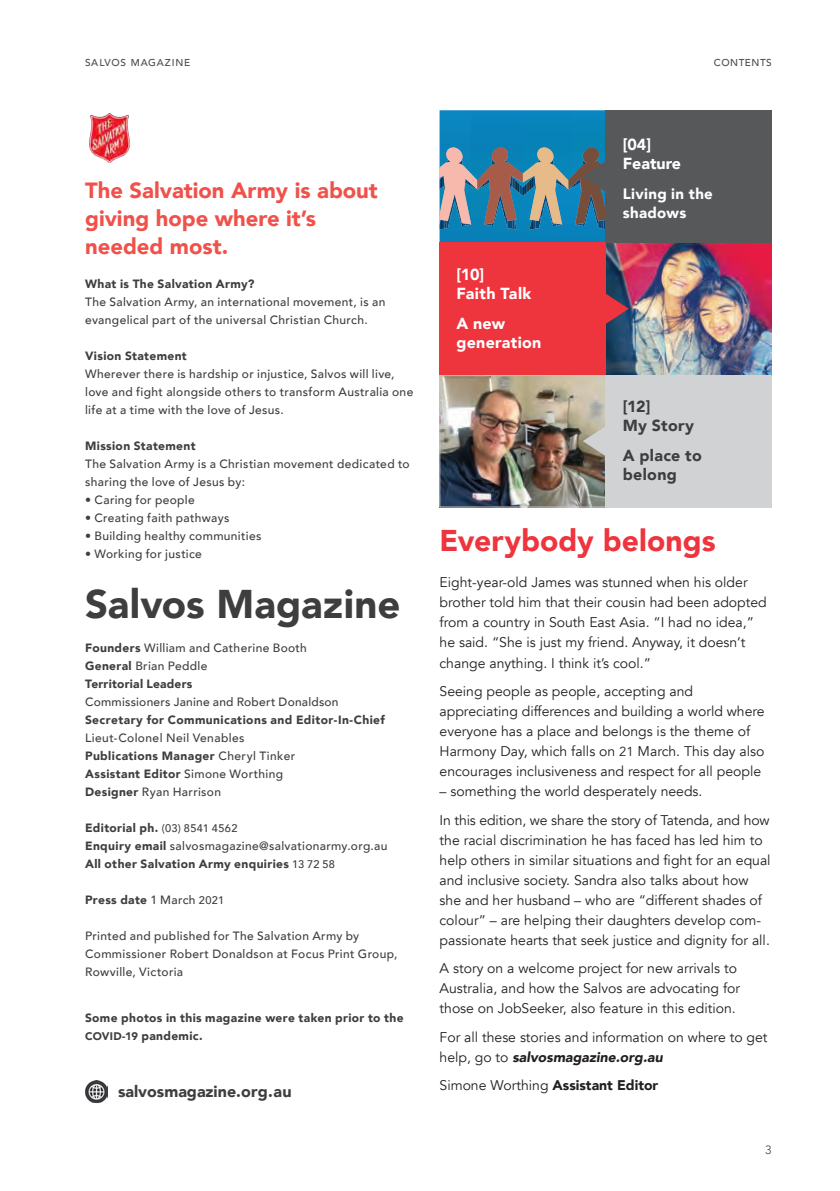
<style>
.page{position:relative;width:840px;height:1191px;background:#fff}
.page>*{position:absolute;margin:0;border:0;box-sizing:border-box;transform-origin:0 0}
.t1{font:900 40px "Avenir";color:#3e3e3f}
.Gotham_bold_Heading{font:900 30px "Avenir";color:#ee343d}
.writeoff{font:900 22px/28px "Avenir";color:#f0514a}
.Gotham_Book_Body_Tex{font:900 16px/19px "Avenir";letter-spacing:.01em;color:#3e3e3f}
.Gotham_Book_Body_Tex-2{font:900 16px/19px "Avenir";letter-spacing:.01em;color:#fff}
.Gotham_Book_Body_Tex-3{font:900 15px/19px "Avenir";letter-spacing:.025em;color:#fff}
.Body_Welcome{font:14px/20px "Avenir";color:#231f20}
.Body_Welcome-2{font:900 14px "Avenir";color:#231f20}
.Editorial_Details{font:500 12px/18px "Avenir";letter-spacing:.03em;color:#3e3e3f}
.Editorial_Details-2{font:900 12px/18px "Avenir";letter-spacing:.03em;color:#3e3e3f}
.t2{font:12px "Avenir";color:#4b4c4d}
.Page_name_-_Right{font:500 10px "Avenir";letter-spacing:.08em;color:#4b4c4d}
.Page_name_-_Right-2{font:500 10px "Avenir";letter-spacing:.06em;color:#4b4c4d}
.s1{font-size:13px}
.s2{font-weight:900;font-style:italic}
.s3{font-weight:400}
.s4{font-weight:900}
.s5{font-weight:500}
.s6{font-weight:500;font-size:11px}
.s7{font-size:11px}
</style>
<div class="page">
<img style="left:89px;top:113px;width:41px;height:49px">
<img style="left:85px;top:1080px;width:22px;height:22px">
<img style="left:605px;top:243px;width:166px;height:132px">
<img style="left:441px;top:377px;width:162px;height:128px">
<div style="left:439px;top:375px;width:166px;height:132px;border:1px solid #c7c8ca"></div>
<div style="left:439px;top:243px;width:166px;height:132px;background:#ee343d"></div>
<div style="left:605px;top:375px;width:166px;height:132px;background:#d1d2d4"></div>
<div style="left:605px;top:110px;width:166px;height:133px;background:#57585a"></div>
<svg style="left:605px;top:293px;width:23px;height:31px"></svg>
<svg style="left:582px;top:426px;width:23px;height:30px"></svg>
<svg style="left:439px;top:110px;width:166px;height:133px;background:#4282a0"></svg>
<p class="Page_name_-_Right" style="left:85px;top:54px;width:107px">SALVOS MAGAZINE</p>
<p class="writeoff" style="left:85px;top:176px;width:294px">The Salvation Army is about giving hope where it’s needed most.</p>
<p class="Editorial_Details-2" style="left:85px;top:275px;width:171px">What is The Salvation Army?</p>
<p class="Editorial_Details" style="left:85px;top:292px;width:301px">The Salvation Army, an international movement, is an evangelical part of the universal Christian Church.</p>
<p class="Editorial_Details-2" style="left:85px;top:347px;width:103px">Vision Statement</p>
<p class="Editorial_Details" style="left:85px;top:364px;width:329px">Wherever there is hardship or injustice, Salvos will live, love and fight alongside others to transform Australia one life at a time with the love of Jesus.</p>
<p class="Editorial_Details-2" style="left:85px;top:437px;width:112px">Mission Statement</p>
<p class="Editorial_Details" style="left:85px;top:454px;width:326px">The Salvation Army is a Christian movement dedicated to sharing the love of Jesus by:</p>
<p class="Editorial_Details" style="left:85px;top:490px;width:111px">• Caring for people</p>
<p class="Editorial_Details" style="left:85px;top:508px;width:146px">• Creating faith pathways</p>
<p class="Editorial_Details" style="left:85px;top:526px;width:178px">• Building healthy communities</p>
<p class="Editorial_Details" style="left:85px;top:544px;width:118px">• Working for justice</p>
<p class="Page_name_-_Right-2" style="left:713px;top:54px;width:59px">CONTENTS</p>
<p class="Gotham_Book_Body_Tex-2" style="left:456px;top:264px;width:29px">[10]</p>
<p class="Gotham_Book_Body_Tex-2" style="left:456px;top:283px;width:76px">Faith Talk</p>
<p class="Gotham_Book_Body_Tex-2" style="left:456px;top:313px;width:86px">A new generation</p>
<p class="Gotham_Book_Body_Tex-2" style="left:622px;top:135px;width:30px">[04]</p>
<p class="Gotham_Book_Body_Tex-2" style="left:622px;top:154px;width:60px">Feature</p>
<p class="Gotham_Book_Body_Tex-3" style="left:622px;top:184px;width:92px">Living in the shadows</p>
<p class="Gotham_Book_Body_Tex" style="left:622px;top:397px;width:29px">[12]</p>
<p class="Gotham_Book_Body_Tex" style="left:622px;top:416px;width:73px">My Story</p>
<p class="Gotham_Book_Body_Tex" style="left:622px;top:446px;width:80px">A place to belong</p>
<p class="Gotham_bold_Heading" style="left:439px;top:515px;width:277px">Everybody belongs</p>
<p class="t1" style="left:85px;top:569px;width:316px">Salvos Magazine</p>
<p class="Body_Welcome" style="left:439px;top:573px;width:328px">Eight-year-old James was stunned when his older brother told him that their cousin had been adopted from a country in South East Asia. “I had no idea,” he said. “She is just my friend. Anyway, it doesn’t change anything. I think it’s cool.”</p>
<p class="Body_Welcome" style="left:439px;top:681px;width:326px">Seeing people as people, accepting and appreciating differences and building a world where everyone has a place and belongs is the theme of Harmony Day, which falls on <span class="s1">21</span> March. This day also encourages inclusiveness and respect for all people</p>
<p class="Body_Welcome" style="left:439px;top:781px;width:264px">– something the world desperately needs.</p>
<p class="Body_Welcome" style="left:439px;top:810px;width:332px">In this edition, we share the story of Tatenda, and how the racial discrimination he has faced has led him to help others in similar situations and fight for an equal and inclusive society. Sandra also talks about how she and her husband – who are “different shades of colour” – are helping their daughters develop com&shy;passionate hearts that seek justice and dignity for all.</p>
<p class="Body_Welcome" style="left:439px;top:958px;width:302px">A story on a welcome project for new arrivals to<br>Australia, and how the Salvos are advocating for those on JobSeeker, also feature in this edition.</p>
<p class="Body_Welcome" style="left:439px;top:1027px;width:329px">For all these stories and information on where to get help, go to <span class="s2">salvosmagazine.org.au</span></p>
<p class="Body_Welcome-2" style="left:439px;top:1073px;width:220px"><span class="s3">Simone Worthing</span> Assistant Editor</p>
<p class="Editorial_Details" style="left:85px;top:638px;width:223px"><span class="s4">Founders</span> William and Catherine Booth</p>
<p class="Editorial_Details" style="left:85px;top:656px;width:124px"><span class="s4">General</span> Brian Peddle</p>
<p class="Editorial_Details" style="left:85px;top:674px;width:255px"><span class="s4">Territorial Leaders<br></span>Commissioners Janine and Robert Donaldson</p>
<p class="Editorial_Details-2" style="left:85px;top:710px;width:301px">Secretary for Communications and Editor-In-Chief</p>
<p class="Editorial_Details" style="left:85px;top:728px;width:161px">Lieut-Colonel Neil Venables</p>
<p class="Editorial_Details-2" style="left:85px;top:746px;width:211px">Publications Manager <span class="s5">Cheryl Tinker</span></p>
<p class="Editorial_Details-2" style="left:85px;top:764px;width:199px">Assistant Editor <span class="s5">Simone Worthing</span></p>
<p class="Editorial_Details" style="left:85px;top:782px;width:137px"><span class="s4">Designer</span> Ryan Harrison</p>
<p class="Editorial_Details-2" style="left:85px;top:818px;width:154px">Editorial ph. <span class="s6">(03) 8541 4562</span></p>
<p class="Editorial_Details" style="left:85px;top:836px;width:304px"><span class="s4">Enquiry email</span> salvosmagazine@salvationarmy.org.au</p>
<p class="Editorial_Details-2" style="left:85px;top:854px;width:251px">All other Salvation Army enquiries <span class="s6">13 72 58</span></p>
<p class="Editorial_Details-2" style="left:85px;top:890px;width:140px">Press date <span class="s5">1 March</span> <span class="s6">2021</span></p>
<p class="Editorial_Details" style="left:85px;top:926px;width:314px">Printed and published for The Salvation Army by<br>Commissioner Robert Donaldson at Focus Print Group,<br>Rowville, Victoria</p>
<p class="Editorial_Details-2" style="left:85px;top:1008px;width:320px">Some photos in this magazine were taken prior to the<br><span class="s7">COVID-19</span> pandemic.</p>
<p class="Gotham_Book_Body_Tex" style="left:118px;top:1081px;width:175px">salvosmagazine.org.au</p>
<p class="t2" style="left:764px;top:1142px;width:8px">3</p>
</div>
